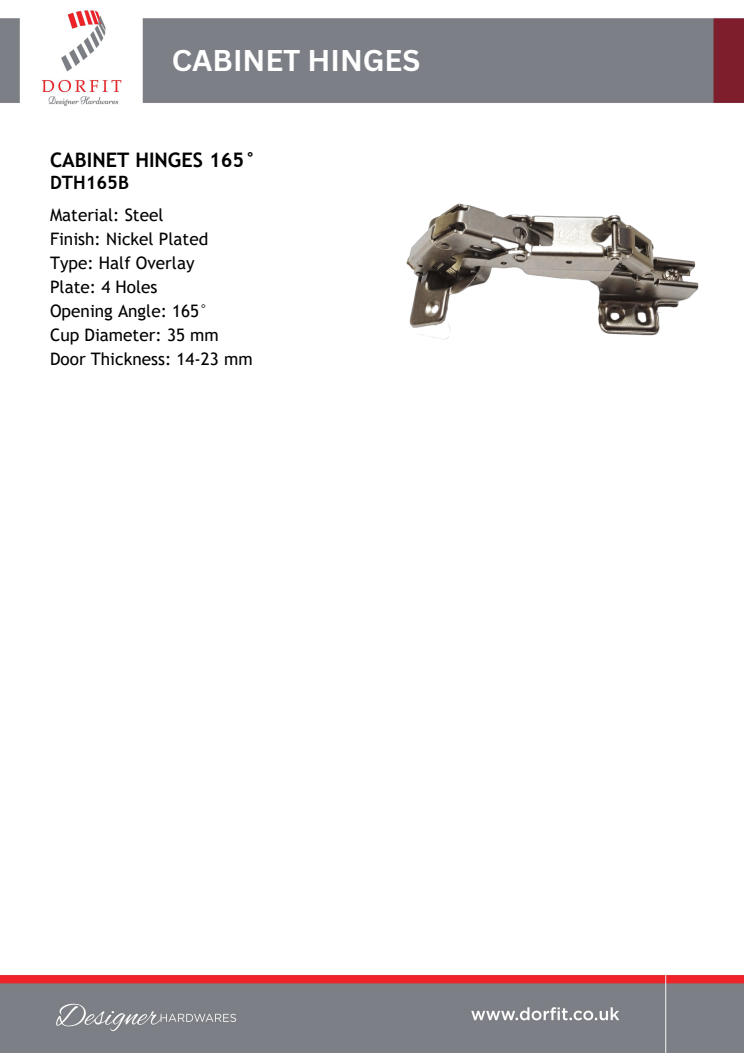
<style>
.page{position:relative;width:744px;height:1053px;background:#fff}
.page>*{position:absolute;margin:0;border:0;box-sizing:border-box;transform-origin:0 0}
.t1{font:700 29.2px "Canva Sans";color:#fff}
.t2{font:700 20px "Trebuchet MS";color:#000}
.t3{font:700 18.4px "Trebuchet MS";color:#000}
.t4{font:17.2px "Trebuchet MS";color:#000}
</style>
<div class="page">
<img style="left:0;top:10px;width:744px;height:1042px">
<img style="left:397px;top:183px;width:312px;height:166px">
<h1 class="t1" style="left:172px;top:40px;width:250px">CABINET HINGES</h1>
<h2 class="t2" style="left:50px;top:148px;width:207px">CABINET HINGES 165°</h2>
<h2 class="t3" style="left:50px;top:172px;width:80px">DTH165B</h2>
<p class="t4" style="left:50px;top:205px;width:115px">Material: Steel</p>
<p class="t4" style="left:50px;top:229px;width:160px">Finish: Nickel Plated</p>
<p class="t4" style="left:50px;top:253px;width:146px">Type: Half Overlay</p>
<p class="t4" style="left:50px;top:277px;width:109px">Plate: 4 Holes</p>
<p class="t4" style="left:50px;top:301px;width:160px">Opening Angle: 165°</p>
<p class="t4" style="left:50px;top:325px;width:170px">Cup Diameter: 35 mm</p>
<p class="t4" style="left:50px;top:349px;width:204px">Door Thickness: 14-23 mm</p>
</div>
